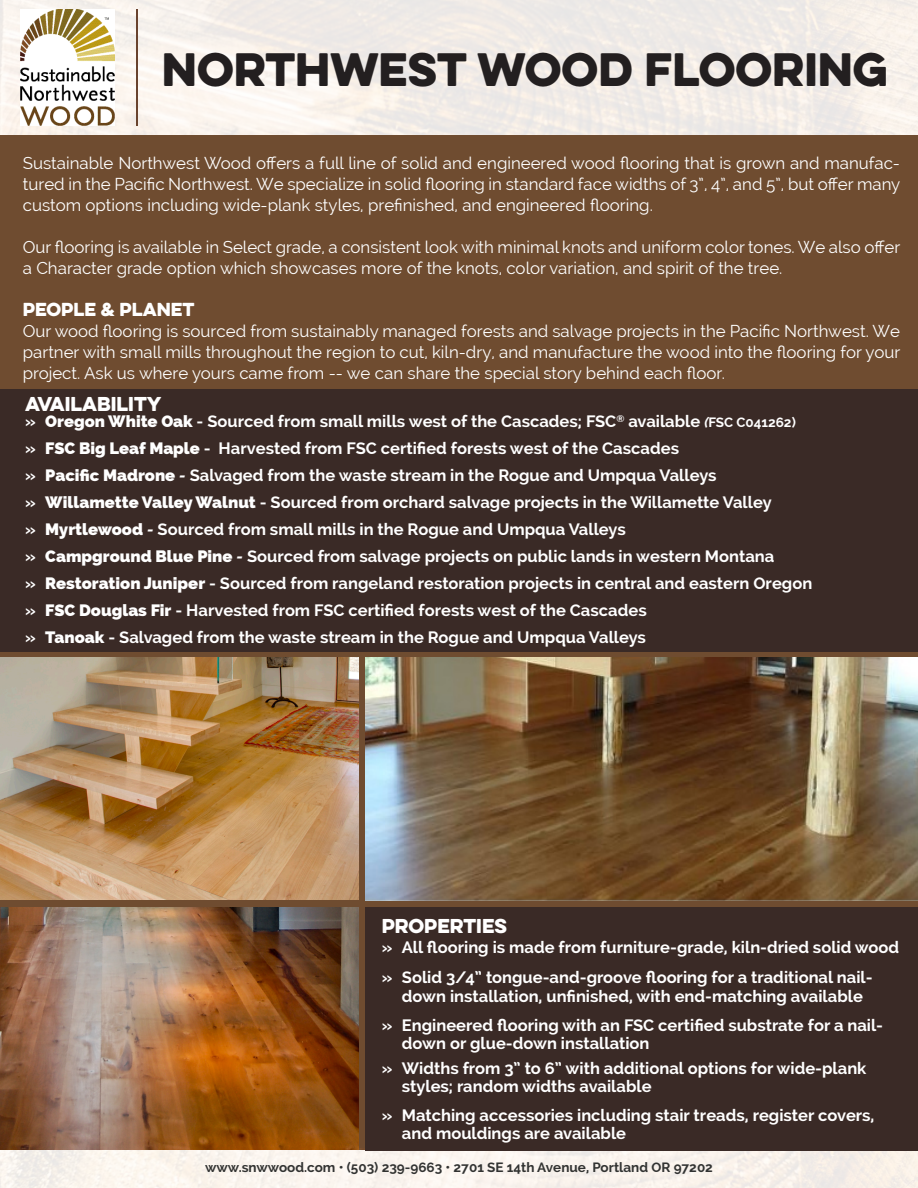
<style>
.page{position:relative;width:918px;height:1188px;background:#fff}
.page>*{position:absolute;margin:0;border:0;box-sizing:border-box;transform-origin:0 0}
.t1{font:42px "Eveleth Clean";color:#231f20}
.t2{font:18px "Eveleth Clean";color:#fff}
.t3{font:16.8px/21px "Raleway";color:#fff;text-align:justify}
.t4{font:16.8px "Eveleth Clean";color:#fff}
.t5{font:700 16.5px/18px "Raleway";color:#fff}
.body{font:700 13.5px "Raleway";color:#323332}
.s1{font-weight:800}
.s2{font-style:italic;font-size:13.5px}
.s3{font-size:13.5px}
.s4{font-style:italic}
</style>
<div class="page">
<img style="left:0;top:0;width:918px;height:135px">
<div style="left:0;top:135px;width:918px;height:1014px;background:#6f4c30"></div>
<img style="left:20px;top:9px;width:94px;height:116px">
<hr style="left:136px;top:9px;width:1px;height:117px;background:#69432e">
<div style="left:0;top:389px;width:918px;height:263px;background:#3a2a26"></div>
<img style="left:0;top:1149px;width:918px;height:39px">
<img style="left:0;top:907px;width:358px;height:242px">
<img style="left:0;top:657px;width:358px;height:243px">
<div style="left:366px;top:907px;width:552px;height:244px;background:#3a2a26"></div>
<img style="left:366px;top:657px;width:552px;height:243px">
<p class="t1" style="left:162px;top:37px;width:728px">NORTHWEST WOOD FLOORING</p>
<p class="t3" style="left:23px;top:152px;width:879px">Sustainable Northwest Wood offers a full line of solid and engineered wood flooring that is grown and manufac&shy;tured in the Pacific Northwest. We specialize in solid flooring in standard face widths of 3”, 4”, and 5”, but offer many custom options including wide-plank styles, prefinished, and engineered flooring.</p>
<p class="t3" style="left:23px;top:236px;width:879px">Our flooring is available in Select grade, a consistent look with minimal knots and uniform color tones. We also offer a Character grade option which showcases more of the knots, color variation, and spirit of the tree.</p>
<p class="t4" style="left:23px;top:296px;width:173px">PEOPLE &amp; PLANET</p>
<p class="t3" style="left:23px;top:320px;width:879px">Our wood flooring is sourced from sustainably managed forests and salvage projects in the Pacific Northwest. We partner with small mills throughout the region to cut, kiln-dry, and manufacture the wood into the flooring for your project. Ask us where yours came from -- we can share the special story behind each floor.</p>
<p class="t2" style="left:25px;top:390px;width:138px">AVAILABILITY</p>
<p class="t5" style="left:25px;top:413px;width:772px">» <span class="s1">Oregon White Oak</span> - Sourced from small mills west of the Cascades; FSC<sup>®</sup> available <span class="s2">(</span><span class="s3">FSC C041262)</span></p>
<p class="t5" style="left:25px;top:440px;width:655px">» <span class="s1">FSC Big Leaf Maple</span> - Harvested from FSC certified forests west of the Cascades</p>
<p class="t5" style="left:25px;top:467px;width:693px">» <span class="s1">Pacific Madrone</span> <span class="s4">-</span> Salvaged from the waste stream in the Rogue and Umpqua Valleys</p>
<p class="t5" style="left:25px;top:494px;width:748px">» <span class="s1">Willamette Valley Walnut</span> - Sourced from orchard salvage projects in the Willamette Valley</p>
<p class="t5" style="left:25px;top:521px;width:602px">» <span class="s1">Myrtlewood</span> <span class="s4">-</span> Sourced from small mills in the Rogue and Umpqua Valleys</p>
<p class="t5" style="left:25px;top:548px;width:751px">» <span class="s1">Campground Blue Pine</span> <span class="s4">-</span> Sourced from salvage projects on public lands in western Montana</p>
<p class="t5" style="left:25px;top:575px;width:789px">» <span class="s1">Restoration Juniper</span> - Sourced from rangeland restoration projects in central and eastern Oregon</p>
<p class="t5" style="left:25px;top:602px;width:623px">» <span class="s1">FSC Douglas Fir</span> - Harvested from FSC certified forests west of the Cascades</p>
<p class="t5" style="left:25px;top:629px;width:622px">» <span class="s1">Tanoak</span> - Salvaged from the waste stream in the Rogue and Umpqua Valleys</p>
<p class="t2" style="left:382px;top:912px;width:127px">PROPERTIES</p>
<p class="t5" style="left:382px;top:938px;width:519px">» All flooring is made from furniture-grade, kiln-dried solid wood</p>
<p class="t5" style="left:402px;top:967px;width:472px;line-height:19.5px;text-indent:-20px">» Solid 3/4” tongue-and-groove flooring for a traditional nail&shy;down installation, unfinished, with end-matching available</p>
<p class="t5" style="left:402px;top:1016px;width:483px;text-indent:-20px">» Engineered flooring with an FSC certified substrate for a nail&shy;down or glue-down installation</p>
<p class="t5" style="left:402px;top:1059px;width:466px;text-indent:-20px">» Widths from 3” to 6” with additional options for wide-plank styles; random widths available</p>
<p class="t5" style="left:402px;top:1106px;width:474px;text-indent:-20px">» Matching accessories including stair treads, register covers, and mouldings are available</p>
<p class="body" style="left:205px;top:1159px;width:509px">www.snwwood.com • (503) 239-9663 • 2701 SE 14th Avenue, Portland OR 97202</p>
</div>
